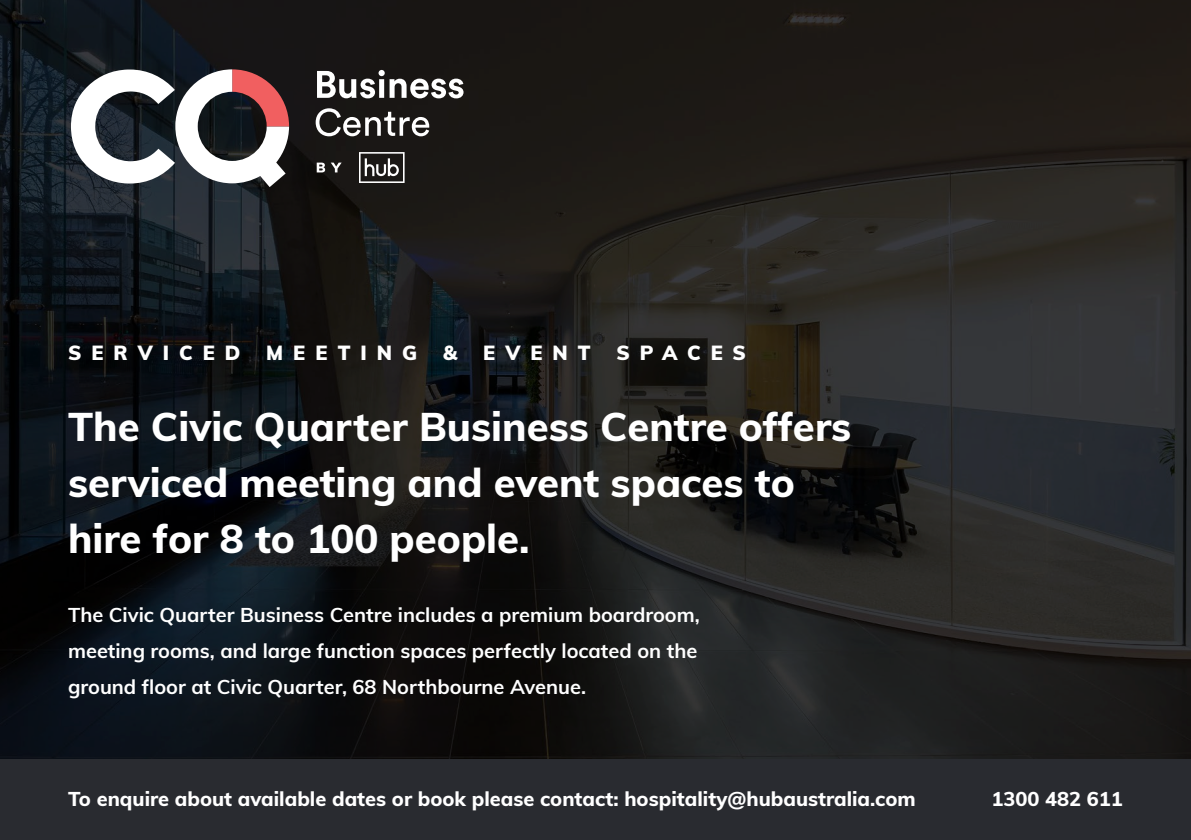
<style>
.page{position:relative;width:1191px;height:840px;background:#fff}
.page>*{position:absolute;margin:0;border:0;box-sizing:border-box;transform-origin:0 0}
.t1{font:800 40px/56px "Muli";color:#fff}
.t2{font:700 20px/36px "Muli";color:#fff;text-align:justify}
.t3{font:800 20px "Muli";color:#fff}
.t4{font:900 20px "Muli";letter-spacing:.5em;color:#fff}
</style>
<div class="page">
<img style="left:0;top:0;width:1191px;height:759px">
<div style="left:0;top:759px;width:1191px;height:80px;background:#292b30"></div>
<svg style="left:71px;top:69px;width:230px;height:118px"></svg>
<svg style="left:317px;top:162px;width:25px;height:10px"></svg>
<svg style="left:359px;top:152px;width:45px;height:31px"></svg>
<svg style="left:316px;top:108px;width:113px;height:28px"></svg>
<svg style="left:317px;top:70px;width:146px;height:28px"></svg>
<p class="t4" style="left:68px;top:337px;width:174px">SERVICED</p>
<p class="t4" style="left:266px;top:337px;width:152px">MEETING</p>
<p class="t4" style="left:443px;top:337px;width:16px">&amp;</p>
<p class="t4" style="left:483px;top:337px;width:109px">EVENT</p>
<p class="t4" style="left:616px;top:337px;width:131px">SPACES</p>
<h1 class="t1" style="left:68px;top:396px;width:784px">The Civic Quarter Business Centre offers serviced meeting and event spaces to hire for 8 to 100 people.</h1>
<p class="t2" style="left:68px;top:595px;width:633px">The Civic Quarter Business Centre includes a premium boardroom, meeting rooms, and large function spaces perfectly located on the ground floor at Civic Quarter, 68 Northbourne Avenue.</p>
<p class="t3" style="left:68px;top:783px;width:849px">To enquire about available dates or book please contact: hospitality@hubaustralia.com</p>
<p class="t3" style="left:991px;top:783px;width:133px">1300 482 611</p>
</div>
